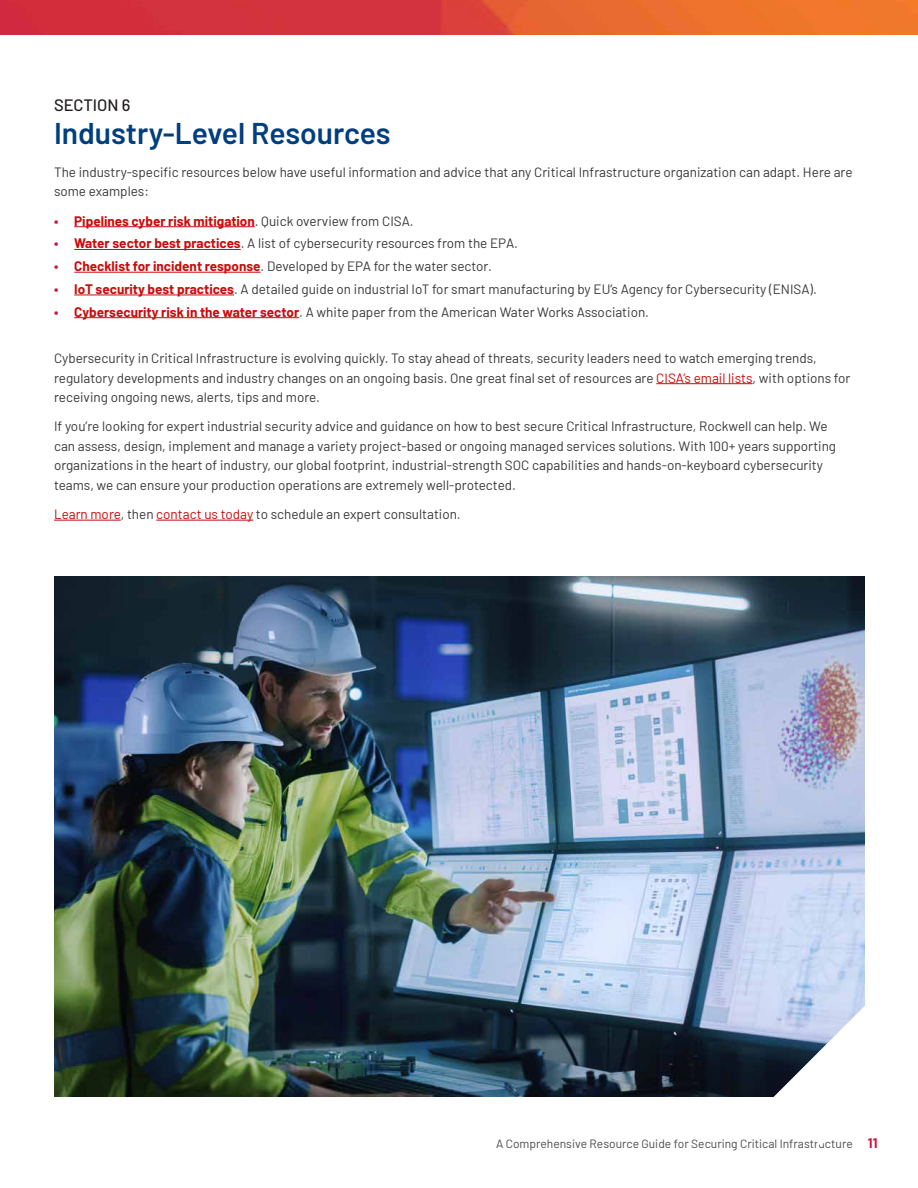
<style>
.page{position:relative;width:918px;height:1188px;background:#fff}
.page>*{position:absolute;margin:0;border:0;box-sizing:border-box;transform-origin:0 0}
.h2_Orange{font:600 30px "Barlow";color:#003e7e}
.h3_Red{font:500 16.5px "Barlow";color:#231f20}
.Body_Copy{font:13.5px/19.5px "Barlow";color:#383839}
.t1{font:700 13.5px "Barlow";color:#ca0a0a}
.t2{font:12px "Barlow";color:#4c4c4c}
.s1{color:#cd163f}
.s2{font-weight:400;color:#383839}
.s3{font-weight:700;color:#cd163f}
.s4{font-weight:700;color:#ca0a0a}
.s5{color:#ca0a0a}
.s6{font-weight:700;font-size:13.5px;color:#cd163f}
</style>
<div class="page">
<img style="left:0;top:0;width:918px;height:35px">
<hr style="left:74px;top:226px;width:181px;height:1px;background:#ca0a0a">
<hr style="left:74px;top:249px;width:167px;height:1px;background:#ca0a0a">
<hr style="left:74px;top:272px;width:187px;height:1px;background:#ca0a0a">
<hr style="left:74px;top:295px;width:160px;height:1px;background:#ca0a0a">
<hr style="left:74px;top:317px;width:225px;height:1px;background:#ca0a0a">
<hr style="left:656px;top:383px;width:97px;height:1px;background:#ca0a0a">
<hr style="left:54px;top:520px;width:67px;height:1px;background:#ca0a0a">
<hr style="left:156px;top:520px;width:97px;height:1px;background:#ca0a0a">
<img style="left:54px;top:576px;width:810px;height:520px">
<svg style="left:773px;top:1005px;width:92px;height:92px"></svg>
<p class="h3_Red" style="left:54px;top:93px;width:78px">SECTION 6</p>
<p class="h2_Orange" style="left:54px;top:111px;width:338px">Industry-Level Resources</p>
<p class="Body_Copy" style="left:54px;top:161px;width:800px">The industry-specific resources below have useful information and advice that any Critical Infrastructure organization can adapt. Here are some examples:</p>
<p class="t1" style="left:54px;top:211px;width:361px"><span class="s1">•</span> Pipelines cyber risk mitigation<span class="s2">. Quick overview from CISA.</span></p>
<p class="Body_Copy" style="left:54px;top:233px;width:465px"><span class="s3">•</span> <span class="s4">Water sector best practices</span>. A list of cybersecurity resources from the EPA.</p>
<p class="Body_Copy" style="left:54px;top:256px;width:439px"><span class="s3">•</span> <span class="s4">Checklist for incident response</span>. Developed by EPA for the water sector.</p>
<p class="Body_Copy" style="left:54px;top:278px;width:764px"><span class="s3">•</span> <span class="s4">IoT security best practices</span>. A detailed guide on industrial IoT for smart manufacturing by EU’s Agency for Cybersecurity (ENISA).</p>
<p class="Body_Copy" style="left:54px;top:301px;width:596px"><span class="s3">•</span> <span class="s4">Cybersecurity risk in the water sector</span>. A white paper from the American Water Works Association.</p>
<p class="Body_Copy" style="left:54px;top:348px;width:798px">Cybersecurity in Critical Infrastructure is evolving quickly. To stay ahead of threats, security leaders need to watch emerging trends, regulatory developments and industry changes on an ongoing basis. One great final set of resources are <span class="s5">CISA’s email lists</span>, with options for receiving ongoing news, alerts, tips and more.</p>
<p class="Body_Copy" style="left:54px;top:416px;width:784px">If you’re looking for expert industrial security advice and guidance on how to best secure Critical Infrastructure, Rockwell can help. We can assess, design, implement and manage a variety project-based or ongoing managed services solutions. With 100+ years supporting organizations in the heart of industry, our global footprint, industrial-strength SOC capabilities and hands-on-keyboard cybersecurity teams, we can ensure your production operations are extremely well-protected.</p>
<p class="Body_Copy" style="left:54px;top:503px;width:408px"><span class="s5">Learn more</span>, then <span class="s5">contact us today</span> to schedule an expert consultation.</p>
<p class="t2" style="left:496px;top:1134px;width:383px">A Comprehensive Resource Guide for Securing Critical Infrastructure <span class="s6">11</span></p>
</div>
